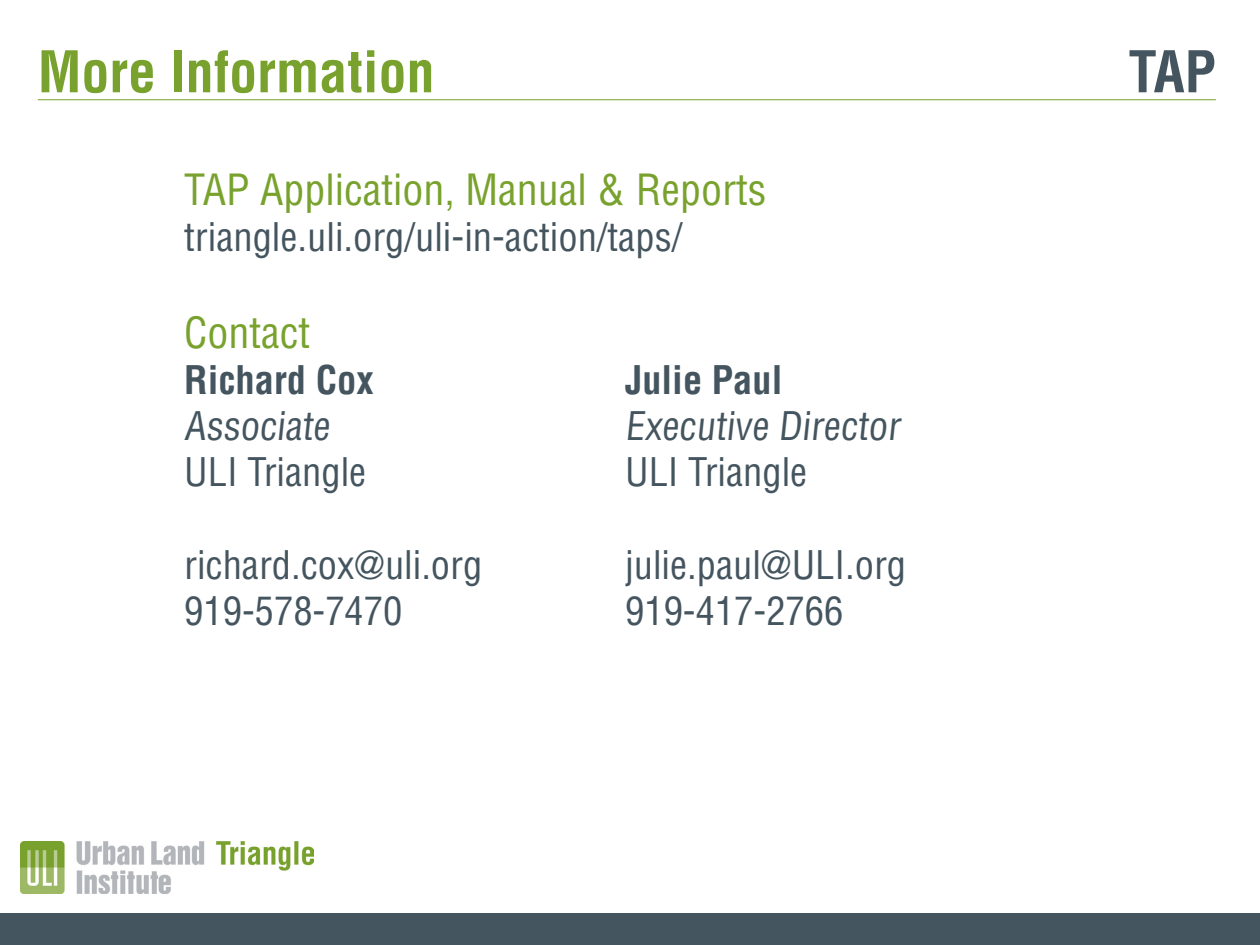
<style>
.page{position:relative;width:1260px;height:945px;background:#fff}
.page>*{position:absolute;margin:0;border:0;box-sizing:border-box;transform-origin:0 0}
.Section_Header{font:700 condensed 56.18px "Helvetica";color:#45555f}
.Section_Header-2{font:700 condensed 56px "Helvetica";color:#78a22d}
.t1{font:condensed 42px "Helvetica";color:#78a22d}
.t2{font:condensed 38.5px "Helvetica";color:#45555f}
.t3{font:700 condensed 38.5px "Helvetica";color:#45555f}
</style>
<div class="page">
<hr style="left:38px;top:99px;width:1178px;height:1px;background:#78a22d">
<div style="left:0;top:914px;width:1260px;height:31px;background:#45555f"></div>
<img style="left:20px;top:841px;width:293px;height:53px">
<p class="Section_Header-2" style="left:38px;top:37px;width:398px">More Information</p>
<p class="Section_Header" style="left:1129px;top:37px;width:89px">TAP</p>
<p class="t1" style="left:184px;top:163px;width:584px">TAP Application, Manual &amp; Reports</p>
<p class="t2" style="left:184px;top:213px;width:500px">triangle.uli.org/uli-in-action/taps/</p>
<p class="t1" style="left:184px;top:306px;width:127px">Contact</p>
<p class="t3" style="left:184px;top:356px;width:191px">Richard Cox</p>
<p class="t3" style="left:625px;top:356px;width:159px">Julie Paul</p>
<p class="t2" style="left:184px;top:402px;width:152px">Associate</p>
<p class="t2" style="left:625px;top:402px;width:281px">Executive Director</p>
<p class="t2" style="left:184px;top:448px;width:184px">ULI Triangle</p>
<p class="t2" style="left:625px;top:448px;width:184px">ULI Triangle</p>
<p class="t2" style="left:184px;top:540px;width:300px">richard.cox@uli.org</p>
<p class="t2" style="left:625px;top:540px;width:282px">julie.paul@ULI.org</p>
<p class="t2" style="left:184px;top:587px;width:220px">919-578-7470</p>
<p class="t2" style="left:625px;top:587px;width:220px">919-417-2766</p>
</div>
